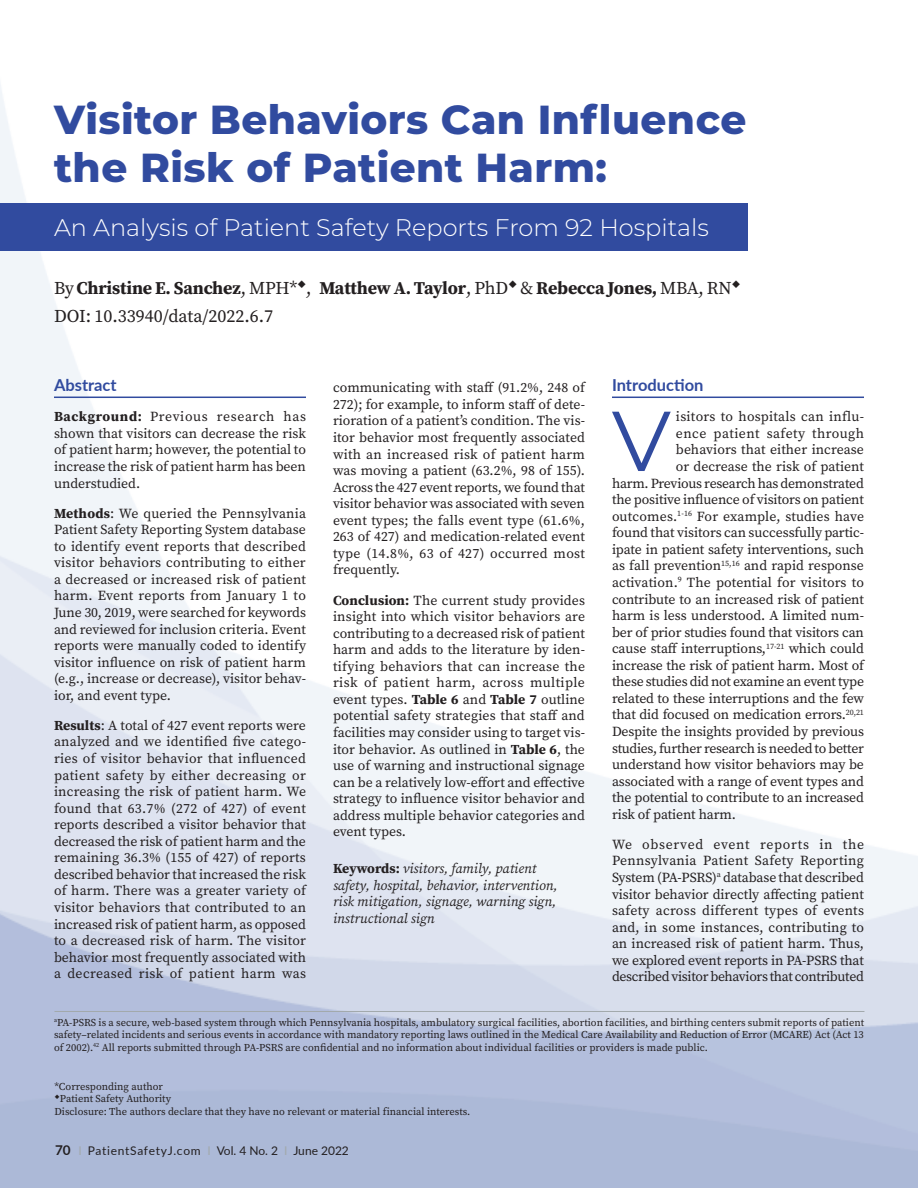
<style>
.page{position:relative;width:918px;height:1188px;background:#fff}
.page>*{position:absolute;margin:0;border:0;box-sizing:border-box;transform-origin:0 0}
.Body_text{font:84.75px "Montserrat";color:#314b9f}
.Body_text-2{font:800 40.5px/48.6px "Montserrat";letter-spacing:.01em;color:#314b9f}
.Body_text-3{font:300 24px "Montserrat";color:#fff}
.Body_text-4{font:700 18px "Source Serif Pro";letter-spacing:-.01em;color:#231f20}
.Body_text-5{font:18px "Source Serif Pro";color:#231f20}
.Blue_Underlined_Head{font:700 16.5px "Lato";color:#314b9f}
.Body_text-6{font:13.8px/16.5px "Source Serif Pro";letter-spacing:-.01em;color:#231f20;text-align:justify}
.keywords{font:italic 13.8px/16.5px "Source Serif Pro";color:#231f20}
.Body_text-7{font:13.8px "Source Serif Pro";letter-spacing:.01em;color:#231f20}
.Body_text-8{font:13.8px "Source Serif Pro";letter-spacing:.015em;color:#231f20}
.Body_text-9{font:13.8px "Source Serif Pro";letter-spacing:.02em;color:#231f20}
.Body_text-10{font:13.8px "Source Serif Pro";letter-spacing:.03em;color:#231f20}
.t1{font:12px "Lato";letter-spacing:.05em;color:#231f20}
.footnotes{font:10.5px/12.6px "Source Serif Pro";color:#231f20;text-align:justify}
.Affiliations{font:10.5px "Source Serif Pro";color:#231f20}
.s1{font-weight:400}
.s2{font-weight:700}
.s3{font-weight:700;font-style:normal}
.s4{font-weight:700;font-size:13.5px}
.s5{color:#a2a9ac}
</style>
<div class="page">
<img style="left:0;top:85px;width:918px;height:1103px">
<hr style="left:54px;top:397px;width:252px;height:1px;background:#314b9f">
<hr style="left:612px;top:397px;width:252px;height:1px;background:#314b9f">
<div style="left:0;top:203px;width:747px;height:48px;background:#314b9f"></div>
<hr style="left:54px;top:1011px;width:810px;height:1px;background:#a2a9ac">
<svg style="left:298px;top:280px;width:8px;height:8px"></svg>
<svg style="left:509px;top:280px;width:8px;height:8px"></svg>
<svg style="left:732px;top:280px;width:8px;height:8px"></svg>
<svg style="left:55px;top:1094px;width:4px;height:5px"></svg>
<p class="Body_text-2" style="left:54px;top:93px;width:694px">Visitor Behaviors Can Influence the Risk of Patient Harm:</p>
<p class="Body_text-3" style="left:54px;top:211px;width:656px">An Analysis of Patient Safety Reports From 92 Hospitals</p>
<p class="Body_text-4" style="left:54px;top:276px;width:679px"><span class="s1">By</span>Christine E. Sanchez<span class="s1">, MPH* ,</span> Matthew A. Taylor<span class="s1">, PhD &amp;</span> Rebecca Jones, <span class="s1">MBA, RN</span></p>
<p class="Body_text-5" style="left:54px;top:304px;width:221px">DOI: 10.33940/data/2022.6.7</p>
<p class="Blue_Underlined_Head" style="left:612px;top:373px;width:93px">Introduction</p>
<p class="Body_text" style="left:612px;top:383px;width:61px">V</p>
<p class="Body_text-9" style="left:676px;top:408px;width:190px">isitors to hospitals can influ-</p>
<p class="Blue_Underlined_Head" style="left:54px;top:373px;width:64px">Abstract</p>
<p class="Body_text-6" style="left:54px;top:408px;width:254px"><span class="s2">Background:</span> Previous research has shown that visitors can decrease the risk of patient harm; however, the potential to increase the risk of patient harm has been understudied.</p>
<p class="Body_text-6" style="left:54px;top:505px;width:254px"><span class="s2">Methods</span>: We queried the Pennsylvania Patient Safety Reporting System database to identify event reports that described visitor behaviors contributing to either a decreased or increased risk of patient harm. Event reports from January 1 to June 30, 2019, were searched for keywords and reviewed for inclusion criteria. Event reports were manually coded to identify visitor influence on risk of patient harm (e.g., increase or decrease), visitor behav&shy;ior, and event type.</p>
<p class="Body_text-6" style="left:54px;top:717px;width:254px"><span class="s2">Results</span>: A total of 427 event reports were analyzed and we identified five catego&shy;ries of visitor behavior that influenced patient safety by either decreasing or increasing the risk of patient harm. We found that 63.7% (272 of 427) of event reports described a visitor behavior that decreased the risk of patient harm and the remaining 36.3% (155 of 427) of reports described behavior that increased the risk of harm. There was a greater variety of visitor behaviors that contributed to an increased risk of patient harm, as opposed to a decreased risk of harm. The visitor behavior most frequently associated with a decreased risk of patient harm was</p>
<p class="footnotes" style="left:54px;top:1016px;width:812px"><sup>a</sup>PA-PSRS is a secure, web-based system through which Pennsylvania hospitals, ambulatory surgical facilities, abortion facilities, and birthing centers submit reports of patient safety–related incidents and serious events in accordance with mandatory reporting laws outlined in the Medical Care Availability and Reduction of Error (MCARE) Act (Act 13 of 2002).<sup>42</sup> All reports submitted through PA-PSRS are confidential and no information about individual facilities or providers is made public.</p>
<p class="Body_text-6" style="left:333px;top:379px;width:254px">communicating with staff (91.2%, 248 of 272); for example, to inform staff of dete&shy;rioration of a patient’s condition. The vis&shy;itor behavior most frequently associated with an increased risk of patient harm was moving a patient (63.2%, 98 of 155).<br>Across the 427 event reports, we found that visitor behavior was associated with seven event types; the falls event type (61.6%, 263 of 427) and medication-related event type (14.8%, 63 of 427) occurred most frequently.</p>
<p class="Body_text-6" style="left:333px;top:592px;width:254px"><span class="s2">Conclusion:</span> The current study provides insight into which visitor behaviors are contributing to a decreased risk of patient harm and adds to the literature by iden&shy;tifying behaviors that can increase the risk of patient harm, across multiple event types. <span class="s2">Table 6</span> and <span class="s2">Table 7</span> outline potential safety strategies that staff and facilities may consider using to target vis&shy;itor behavior. As outlined in <span class="s2">Table 6</span>, the use of warning and instructional signage can be a relatively low-effort and effective strategy to influence visitor behavior and address multiple behavior categories and event types.</p>
<p class="keywords" style="left:333px;top:860px;width:226px"><span class="s3">Keywords:</span> visitors, family, patient safety, hospital, behavior, intervention, risk mitigation, signage, warning sign, instructional sign</p>
<p class="Body_text-10" style="left:676px;top:424px;width:189px">ence patient safety through</p>
<p class="Body_text-6" style="left:676px;top:442px;width:190px">behaviors that either increase</p>
<p class="Body_text-6" style="left:676px;top:458px;width:190px">or decrease the risk of patient</p>
<p class="Body_text-6" style="left:612px;top:475px;width:253px">harm. Previous research has demonstrated</p>
<p class="Body_text-6" style="left:612px;top:491px;width:253px">the positive influence of visitors on patient</p>
<p class="Body_text-8" style="left:612px;top:507px;width:254px">outcomes.<sup>1-16</sup> For example, studies have</p>
<p class="Body_text-6" style="left:612px;top:524px;width:253px">found that visitors can successfully partic-</p>
<p class="Body_text-6" style="left:612px;top:541px;width:253px">ipate in patient safety interventions, such</p>
<p class="Body_text-6" style="left:612px;top:558px;width:253px">as fall prevention<sup>15,16</sup> and rapid response</p>
<p class="Body_text-7" style="left:612px;top:573px;width:253px">activation.<sup>9</sup> The potential for visitors to</p>
<p class="Body_text-6" style="left:612px;top:591px;width:253px">contribute to an increased risk of patient</p>
<p class="Body_text-6" style="left:612px;top:607px;width:253px">harm is less understood. A limited num-</p>
<p class="Body_text-6" style="left:612px;top:624px;width:254px">ber of prior studies found that visitors can</p>
<p class="Body_text-6" style="left:612px;top:640px;width:253px">cause staff interruptions,<sup>17-21</sup> which could</p>
<p class="Body_text-6" style="left:612px;top:657px;width:254px">increase the risk of patient harm. Most of</p>
<p class="Body_text-6" style="left:612px;top:673px;width:254px">these studies did not examine an event type</p>
<p class="Body_text-6" style="left:612px;top:690px;width:253px">related to these interruptions and the few</p>
<p class="Body_text-6" style="left:612px;top:707px;width:254px">that did focused on medication errors.<sup>20,21</sup></p>
<p class="Body_text-6" style="left:612px;top:723px;width:254px">Despite the insights provided by previous</p>
<p class="Body_text-6" style="left:612px;top:740px;width:253px">studies, further research is needed to better</p>
<p class="Body_text-6" style="left:612px;top:756px;width:254px">understand how visitor behaviors may be</p>
<p class="Body_text-6" style="left:612px;top:773px;width:253px">associated with a range of event types and</p>
<p class="Body_text-6" style="left:612px;top:789px;width:253px">the potential to contribute to an increased</p>
<p class="Body_text-6" style="left:612px;top:806px;width:125px">risk of patient harm.</p>
<p class="Body_text-6" style="left:612px;top:836px;width:254px">We observed event reports in the Pennsylvania Patient Safety Reporting System (PA-PSRS)<sup>a</sup> database that described visitor behavior directly affecting patient safety across different types of events and, in some instances, contributing to an increased risk of patient harm. Thus, we explored event reports in PA-PSRS that described visitor behaviors that contributed</p>
<p class="Affiliations" style="left:54px;top:1079px;width:110px">*Corresponding author</p>
<p class="Affiliations" style="left:60px;top:1092px;width:113px">Patient Safety Authority</p>
<p class="Affiliations" style="left:54px;top:1104px;width:417px">Disclosure: The authors declare that they have no relevant or material financial interests.</p>
<p class="t1" style="left:55px;top:1142px;width:295px"><span class="s4">70</span> <span class="s5">I</span> PatientSafetyJ.com <span class="s5">I</span> Vol. 4 No. 2 <span class="s5">I</span> June 2022</p>
</div>
